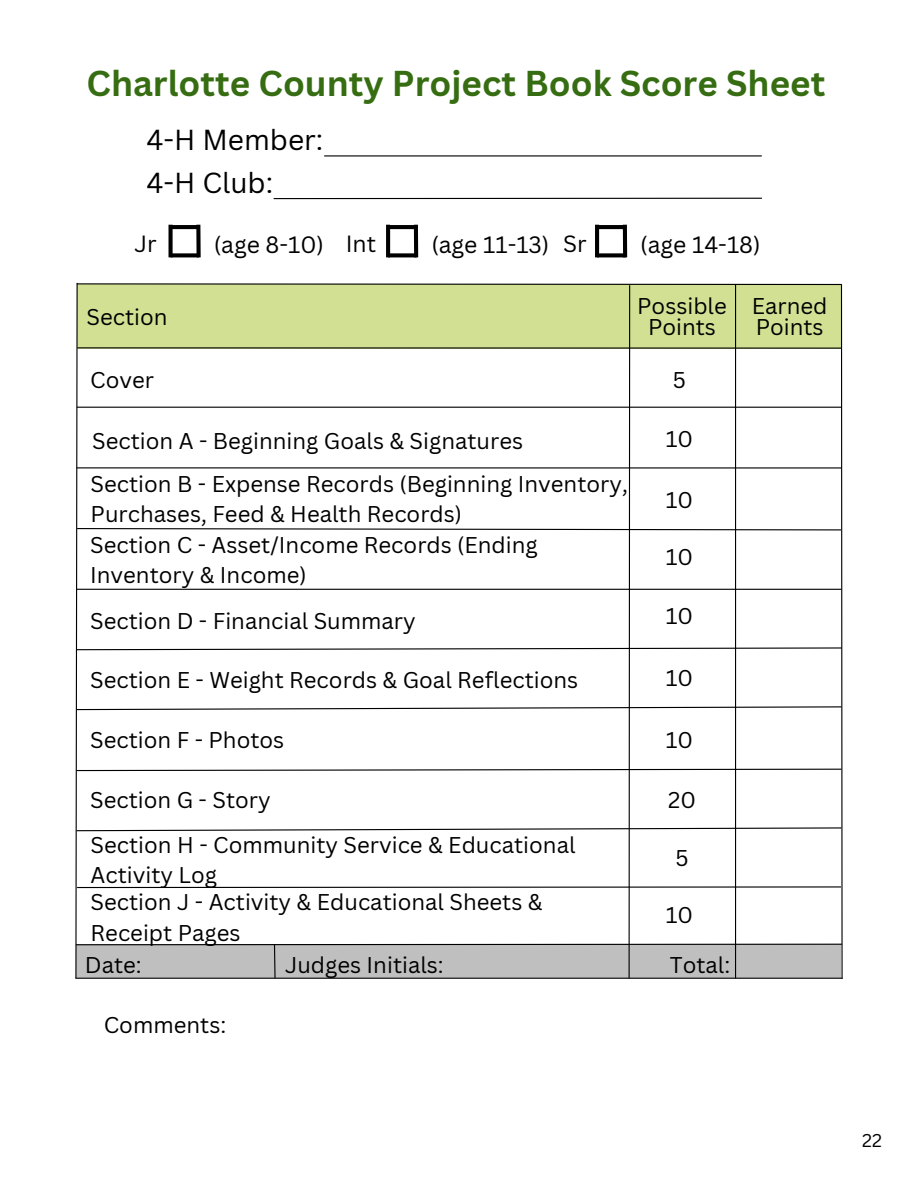
<style>
.page{position:relative;width:918px;height:1188px;background:#fff}
.page>*{position:absolute;margin:0;border:0;box-sizing:border-box;transform-origin:0 0}
.t1{font:700 34.95px "Canva Sans";color:#376d12}
.t2{font:28.2px "Canva Sans";color:#000}
.t3{font:23.1px "Canva Sans";color:#000}
.t4{font:22.8px "Canva Sans";color:#000}
.t5{font:22.2px/30.3px "Canva Sans";color:#000}
.t6{font:18px "Canva Sans";color:#000}
</style>
<div class="page">
<hr style="left:324px;top:155px;width:438px;height:1px;background:#000">
<hr style="left:274px;top:198px;width:488px;height:1px;background:#000">
<hr style="left:170px;top:225px;width:29px;height:4px;background:#000">
<svg style="left:173px;top:253px;width:23px;height:4px"></svg>
<div style="left:196px;top:225px;width:5px;height:32px;background:#000"></div>
<svg style="left:169px;top:225px;width:4px;height:32px"></svg>
<svg style="left:390px;top:253px;width:24px;height:4px"></svg>
<hr style="left:388px;top:225px;width:28px;height:4px;background:#000">
<hr style="left:414px;top:225px;width:4px;height:32px;background:#000">
<svg style="left:386px;top:225px;width:4px;height:32px"></svg>
<svg style="left:599px;top:253px;width:24px;height:4px"></svg>
<hr style="left:597px;top:225px;width:28px;height:4px;background:#000">
<hr style="left:623px;top:225px;width:4px;height:32px;background:#000">
<hr style="left:595px;top:225px;width:4px;height:32px;background:#000">
<svg style="left:75px;top:283px;width:768px;height:696px"></svg>
<p class="t1" style="left:87px;top:58px;width:740px">Charlotte County Project Book Score Sheet</p>
<p class="t2" style="left:147px;top:120px;width:178px">4-H Member:</p>
<p class="t2" style="left:147px;top:162px;width:128px">4-H Club:</p>
<p class="t4" style="left:135px;top:227px;width:24px">Jr</p>
<p class="t4" style="left:346px;top:227px;width:32px">Int</p>
<p class="t4" style="left:563px;top:227px;width:25px">Sr</p>
<p class="t3" style="left:214px;top:228px;width:112px">(age 8-10)</p>
<p class="t3" style="left:431px;top:228px;width:120px">(age 11-13)</p>
<p class="t3" style="left:640px;top:228px;width:122px">(age 14-18)</p>
<p class="t5" style="left:87px;top:301px;width:83px">Section</p>
<p class="t5" style="left:637px;top:295px;width:91px;line-height:21.3px;text-align:center">Possible<br>Points</p>
<p class="t5" style="left:752px;top:295px;width:77px;line-height:21.3px">Earned<br>Points</p>
<p class="t5" style="left:90px;top:364px;width:65px">Cover</p>
<p class="t5" style="left:673px;top:364px;width:15px">5</p>
<p class="t5" style="left:92px;top:426px;width:432px">Section A - Beginning Goals &amp; Signatures</p>
<p class="t5" style="left:91px;top:468px;width:539px">Section B - Expense Records (Beginning Inventory,<br>Purchases, Feed &amp; Health Records)</p>
<p class="t5" style="left:90px;top:529px;width:449px">Section C - Asset/Income Records (Ending<br>Inventory &amp; Income)</p>
<p class="t5" style="left:90px;top:606px;width:327px">Section D - Financial Summary</p>
<p class="t5" style="left:90px;top:665px;width:490px">Section E - Weight Records &amp; Goal Reflections</p>
<p class="t5" style="left:90px;top:724px;width:196px">Section F - Photos</p>
<p class="t5" style="left:90px;top:784px;width:182px">Section G - Story</p>
<p class="t5" style="left:91px;top:829px;width:486px">Section H - Community Service &amp; Educational<br>Activity Log</p>
<p class="t5" style="left:91px;top:887px;width:453px">Section J - Activity &amp; Educational Sheets &amp;<br>Receipt Pages</p>
<p class="t5" style="left:666px;top:423px;width:29px">10</p>
<p class="t5" style="left:666px;top:484px;width:29px">10</p>
<p class="t5" style="left:666px;top:542px;width:29px">10</p>
<p class="t5" style="left:666px;top:601px;width:29px">10</p>
<p class="t5" style="left:666px;top:662px;width:29px">10</p>
<p class="t5" style="left:666px;top:724px;width:29px">10</p>
<p class="t5" style="left:668px;top:784px;width:29px">20</p>
<p class="t5" style="left:675px;top:842px;width:15px">5</p>
<p class="t5" style="left:666px;top:899px;width:29px">10</p>
<p class="t5" style="left:85px;top:949px;width:58px">Date:</p>
<p class="t5" style="left:285px;top:949px;width:160px">Judges Initials:</p>
<p class="t5" style="left:670px;top:949px;width:62px">Total:</p>
<p class="t5" style="left:104px;top:1009px;width:124px">Comments:</p>
<p class="t6" style="left:862px;top:1128px;width:21px">22</p>
</div>
